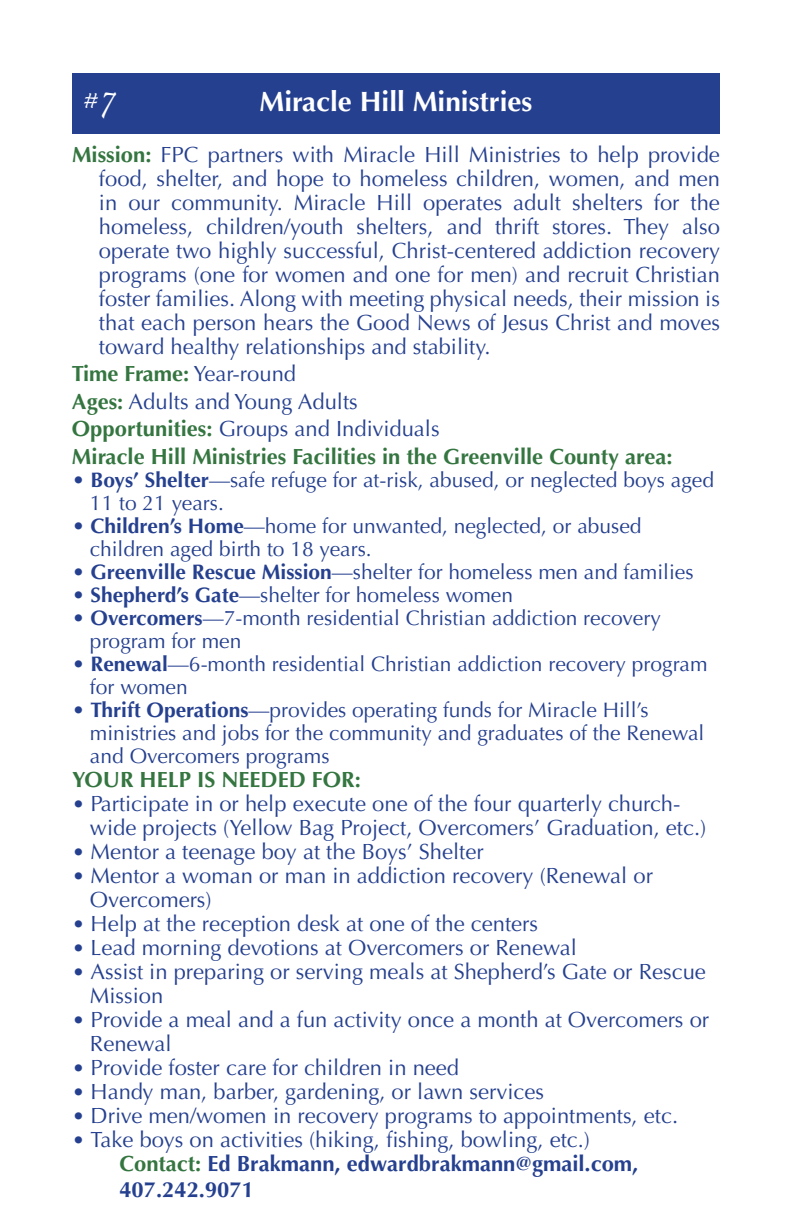
<style>
.page{position:relative;width:792px;height:1224px;background:#fff}
.page>*{position:absolute;margin:0;border:0;box-sizing:border-box;transform-origin:0 0}
.t1{font:700 28px "Optima LT Std";color:#fff}
.t2{font:28px "Pristina";color:#fff}
.t3{font:22px/24px "Optima LT Std";color:#25408f}
.t4{font:700 22px/27.6px "Optima LT Std";color:#347540}
.t5{font:700 22px "Optima LT Std";color:#25408f}
.t6{font:21px/23px "Optima LT Std";color:#25408f}
.s1{font-size:32px}
.s2{font-weight:700;color:#347540}
.s3{font-weight:400;color:#25408f}
.s4{font-weight:700}
.s5{font-size:21px}
</style>
<div class="page">
<div style="left:72px;top:73px;width:648px;height:61px;background:#25408f"></div>
<p class="t2" style="left:84px;top:84px;width:33px">#<span class="s1">7</span></p>
<p class="t1" style="left:259px;top:85px;width:275px">Miracle Hill Ministries</p>
<p class="t3" style="left:99px;top:142px;width:623px;text-align:justify;text-indent:-27px"><span class="s2">Mission:</span> FPC partners with Miracle Hill Ministries to help provide food, shelter, and hope to homeless children, women, and men in our community. Miracle Hill operates adult shelters for the homeless, children/youth shelters, and thrift stores. They also operate two highly successful, Christ-centered addiction recovery programs (one for women and one for men) and recruit Christian foster families. Along with meeting physical needs, their mission is that each person hears the Good News of Jesus Christ and moves toward healthy relationships and stability.</p>
<p class="t4" style="left:72px;top:360px;width:602px">Time Frame: <span class="s3">Year-round<br></span>Ages: <span class="s3">Adults and Young Adults<br></span>Opportunities: <span class="s3">Groups and Individuals<br></span>Miracle Hill Ministries Facilities in the Greenville County area:</p>
<p class="t6" style="left:90px;top:469px;width:626px;text-indent:-18px">• <span class="s4">Boys’ Shelter</span>—safe refuge for at-risk, abused, or neglected boys aged<br>11 to 21 years.</p>
<p class="t6" style="left:90px;top:515px;width:553px;text-indent:-18px">• <span class="s4">Children’s Home</span>—home for unwanted, neglected, or abused children aged birth to 18 years.</p>
<p class="t6" style="left:72px;top:561px;width:623px">• <span class="s4">Greenville Rescue Mission</span>—shelter for homeless men and families</p>
<p class="t6" style="left:72px;top:584px;width:443px">• <span class="s4">Shepherd’s Gate</span>—shelter for homeless women</p>
<p class="t6" style="left:90px;top:607px;width:572px;text-indent:-18px">• <span class="s4">Overcomers</span>—7-month residential Christian addiction recovery program for men</p>
<p class="t6" style="left:90px;top:653px;width:619px;text-indent:-18px">• <span class="s4">Renewal</span>—6-month residential Christian addiction recovery program for women</p>
<p class="t6" style="left:90px;top:699px;width:616px;text-indent:-18px">• <span class="s4">Thrift Operations</span>—provides operating funds for Miracle Hill’s ministries and jobs for the community and graduates of the Renewal and Overcomers programs</p>
<p class="t4" style="left:72px;top:766px;width:290px">YOUR HELP IS NEEDED FOR:</p>
<p class="t3" style="left:90px;top:792px;width:618px;text-indent:-18px"><span class="s5">•</span> Participate in or help execute one of the four quarterly church&shy;wide projects (Yellow Bag Project, Overcomers’ Graduation, etc.)</p>
<p class="t3" style="left:72px;top:840px;width:413px"><span class="s5">•</span> Mentor a teenage boy at the Boys’ Shelter</p>
<p class="t3" style="left:90px;top:864px;width:565px;text-indent:-18px"><span class="s5">•</span> Mentor a woman or man in addiction recovery (Renewal or<br>Overcomers)</p>
<p class="t3" style="left:72px;top:912px;width:468px"><span class="s5">•</span> Help at the reception desk at one of the centers</p>
<p class="t3" style="left:72px;top:936px;width:507px"><span class="s5">•</span> Lead morning devotions at Overcomers or Renewal</p>
<p class="t3" style="left:90px;top:960px;width:617px;text-indent:-18px"><span class="s5">•</span> Assist in preparing or serving meals at Shepherd’s Gate or Rescue<br>Mission</p>
<p class="t3" style="left:90px;top:1008px;width:621px;text-indent:-18px"><span class="s5">•</span> Provide a meal and a fun activity once a month at Overcomers or<br>Renewal</p>
<p class="t3" style="left:72px;top:1056px;width:389px"><span class="s5">•</span> Provide foster care for children in need</p>
<p class="t3" style="left:72px;top:1080px;width:474px"><span class="s5">•</span> Handy man, barber, gardening, or lawn services</p>
<p class="t3" style="left:72px;top:1104px;width:608px"><span class="s5">•</span> Drive men/women in recovery programs to appointments, etc.</p>
<p class="t3" style="left:119px;top:1128px;width:520px;text-indent:-47px"><span class="s5">•</span> Take boys on activities (hiking, fishing, bowling, etc.)<br><span class="s2">Contact:</span> <span class="s4">Ed Brakmann, edwardbrakmann@gmail.com,</span></p>
<p class="t5" style="left:119px;top:1177px;width:136px">407.242.9071</p>
</div>
